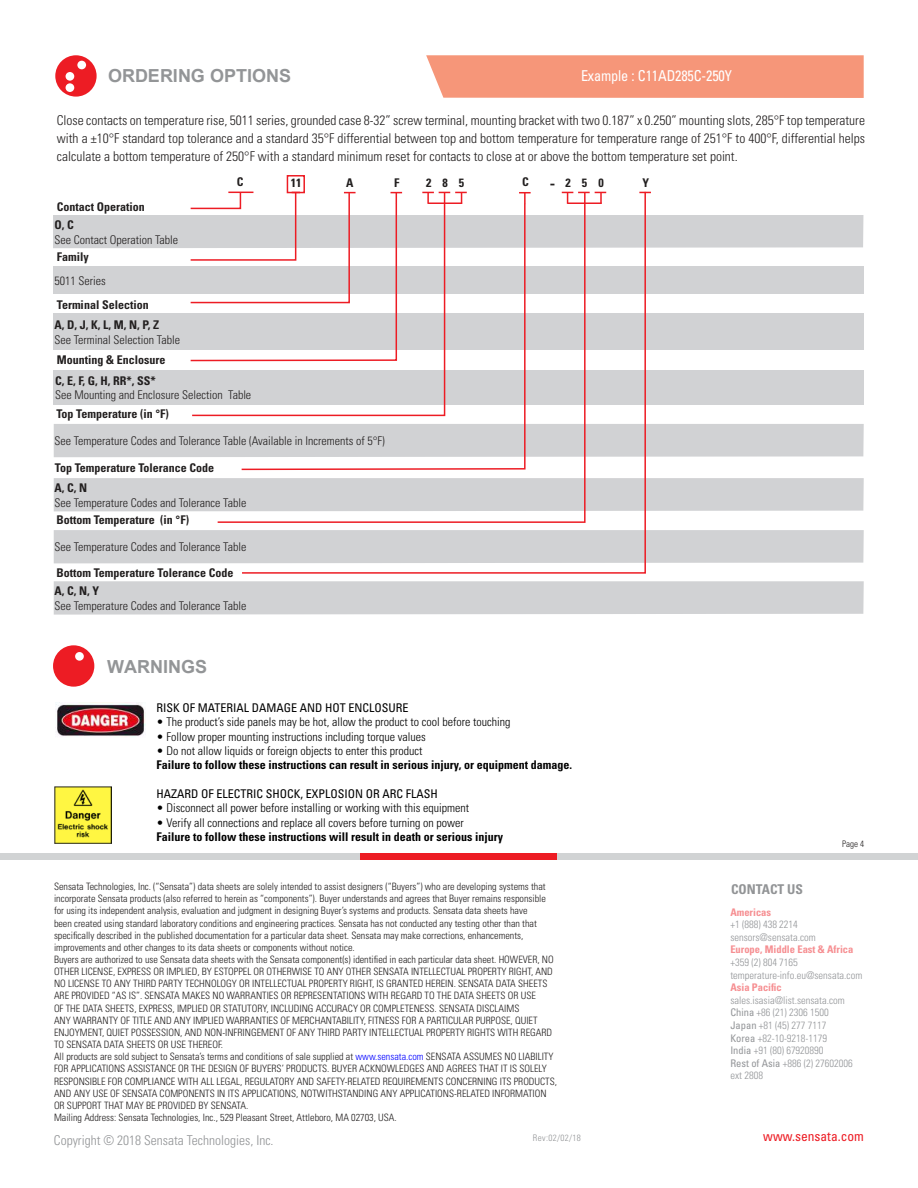
<style>
.page{position:relative;width:918px;height:1188px;background:#fff}
.page>*{position:absolute;margin:0;border:0;box-sizing:border-box;transform-origin:0 0}
.t1{font:700 18px "Arial";color:#939597}
.t2{font:700 condensed 16.5px "Univers";color:#221f1f}
.t3{font:condensed 15px "Univers";letter-spacing:-.01em;color:#fff;scale:.95 1}
.t4{font:300 condensed 13.5px/18px "Univers";color:#221f1f;text-align:justify}
.t5{font:300 condensed 13.5px "Univers LT Std";color:#929496}
.t6{font:condensed 13.5px "Univers";color:#ed1c24}
.t7{font:700 condensed 13.5px "Univers LT Std";color:#929496}
.t8{font:300 condensed 12px "Univers";color:#000}
.t9{font:300 condensed 12px "Univers";color:#221f1f}
.t10{font:700 condensed 12px "Univers";color:#221f1f}
.t11{font:700 condensed 12px "Univers";color:#000}
.t12{font:condensed 12px "Univers";color:#000}
.t13{font:300 condensed 10.5px/12.6px "Univers LT Std";color:#939598}
.t14{font:700 condensed 10.5px "Univers LT Std";color:#f68e91}
.t15{font:300 condensed 10.2px/12.1px "Univers LT Std";color:#221f1f}
.t16{font:300 condensed 9px "Univers LT Std";letter-spacing:.04em;color:#929496}
.t17{font:300 condensed 9px "Univers";color:#221f1f}
.s1{color:#00f}
.s2{font-weight:400}
</style>
<div class="page">
<div style="left:0;top:853px;width:361px;height:7px;background:#d1d3d4"></div>
<div style="left:557px;top:853px;width:361px;height:7px;background:#d1d3d4"></div>
<div style="left:361px;top:853px;width:196px;height:7px;background:#ed1c24"></div>
<div style="left:55px;top:55px;width:42px;height:42px;background:#ed1c24;border-radius:50%"></div>
<div style="left:77px;top:61px;width:9px;height:8px;background:#fff;border-radius:50%"></div>
<div style="left:66px;top:72px;width:8px;height:9px;background:#fff;border-radius:50%"></div>
<div style="left:66px;top:83px;width:8px;height:9px;background:#fff;border-radius:50%"></div>
<div style="left:426px;top:55px;width:438px;height:43px;background:#f69679"></div>
<div style="left:54px;top:424px;width:810px;height:33px;background:#d1d2d4"></div>
<div style="left:54px;top:478px;width:810px;height:33px;background:#d1d2d4"></div>
<div style="left:54px;top:530px;width:810px;height:33px;background:#d1d2d4"></div>
<div style="left:54px;top:581px;width:810px;height:34px;background:#d1d2d4"></div>
<div style="left:53px;top:370px;width:810px;height:35px;background:#d1d2d4"></div>
<svg style="left:216px;top:414px;width:25px;height:109px"></svg>
<svg style="left:241px;top:190px;width:406px;height:384px"></svg>
<svg style="left:53px;top:191px;width:810px;height:171px"></svg>
<div style="left:287px;top:175px;width:18px;height:18px;border:2px solid #ed1c24"></div>
<img style="left:56px;top:702px;width:90px;height:35px">
<img style="left:54px;top:787px;width:57px;height:56px">
<div style="left:53px;top:645px;width:41px;height:42px;background:#ed1c24;border-radius:50%"></div>
<div style="left:75px;top:652px;width:9px;height:9px;background:#fff;border-radius:50%"></div>
<h1 class="t1" style="left:108px;top:69px;width:185px">ORDERING OPTIONS</h1>
<h3 class="t3" style="left:581px;top:69px;width:160px">Example : C11AD285C-250Y</h3>
<p class="t4" style="left:57px;top:113px;width:810px">Close contacts on temperature rise, 5011 series, grounded case 8-32” screw terminal, mounting bracket with two 0.187” x 0.250” mounting slots, 285°F top temperature with a ±10°F standard top tolerance and a standard 35°F differential between top and bottom temperature for temperature range of 251°F to 400°F, differential helps calculate a bottom temperature of 250°F with a standard minimum reset for contacts to close at or above the bottom temperature set point.</p>
<p class="t10" style="left:57px;top:202px;width:90px">Contact Operation</p>
<p class="t10" style="left:57px;top:252px;width:33px">Family</p>
<p class="t10" style="left:57px;top:300px;width:93px">Terminal Selection</p>
<p class="t10" style="left:55px;top:220px;width:21px">O, C</p>
<p class="t9" style="left:55px;top:235px;width:125px">See Contact Operation Table</p>
<p class="t9" style="left:55px;top:276px;width:53px">5011 Series</p>
<p class="t10" style="left:55px;top:320px;width:106px">A, D, J, K, L, M, N, P, Z</p>
<p class="t9" style="left:55px;top:335px;width:127px">See Terminal Selection Table</p>
<p class="t10" style="left:57px;top:355px;width:110px">Mounting &amp; Enclosure</p>
<p class="t10" style="left:237px;top:177px;width:8px">C</p>
<p class="t10" style="left:291px;top:178px;width:12px">11</p>
<p class="t10" style="left:442px;top:178px;width:7px">8</p>
<p class="t10" style="left:582px;top:178px;width:7px">5</p>
<p class="t10" style="left:522px;top:177px;width:8px">C</p>
<h2 class="t2" style="left:550px;top:176px;width:7px">-</h2>
<p class="t10" style="left:346px;top:178px;width:9px">A</p>
<p class="t10" style="left:394px;top:178px;width:7px">F</p>
<p class="t10" style="left:426px;top:178px;width:7px">2</p>
<p class="t10" style="left:566px;top:178px;width:7px">2</p>
<p class="t10" style="left:459px;top:178px;width:7px">5</p>
<p class="t10" style="left:598px;top:178px;width:7px">0</p>
<p class="t10" style="left:642px;top:178px;width:8px">Y</p>
<p class="t10" style="left:55px;top:376px;width:102px">C, E, F, G, H, RR*, SS*</p>
<p class="t9" style="left:55px;top:391px;width:198px">See Mounting and Enclosure Selection Table</p>
<p class="t10" style="left:56px;top:409px;width:114px">Top Temperature (in °F)</p>
<p class="t9" style="left:54px;top:436px;width:332px">See Temperature Codes and Tolerance Table (Available in Increments of 5°F)</p>
<p class="t10" style="left:54px;top:483px;width:34px">A, C, N</p>
<p class="t9" style="left:54px;top:498px;width:193px">See Temperature Codes and Tolerance Table</p>
<p class="t9" style="left:54px;top:543px;width:193px">See Temperature Codes and Tolerance Table</p>
<p class="t10" style="left:54px;top:586px;width:46px">A, C, N, Y</p>
<p class="t9" style="left:54px;top:601px;width:193px">See Temperature Codes and Tolerance Table</p>
<p class="t10" style="left:55px;top:463px;width:161px">Top Temperature Tolerance Code</p>
<p class="t10" style="left:56px;top:515px;width:134px">Bottom Temperature (in °F)</p>
<p class="t10" style="left:56px;top:568px;width:178px">Bottom Temperature Tolerance Code</p>
<h1 class="t1" style="left:107px;top:659px;width:101px">WARNINGS</h1>
<p class="t12" style="left:157px;top:703px;width:253px">RISK OF MATERIAL DAMAGE AND HOT ENCLOSURE</p>
<p class="t8" style="left:157px;top:717px;width:355px">• The product’s side panels may be hot, allow the product to cool before touching</p>
<p class="t8" style="left:157px;top:732px;width:271px">• Follow proper mounting instructions including torque values</p>
<p class="t8" style="left:157px;top:746px;width:267px">• Do not allow liquids or foreign objects to enter this product</p>
<p class="t11" style="left:157px;top:760px;width:417px">Failure to follow these instructions can result in serious injury, or equipment damage.</p>
<p class="t12" style="left:157px;top:789px;width:283px">HAZARD OF ELECTRIC SHOCK, EXPLOSION OR ARC FLASH</p>
<p class="t8" style="left:157px;top:803px;width:314px">• Disconnect all power before installing or working with this equipment</p>
<p class="t8" style="left:157px;top:818px;width:309px">• Verify all connections and replace all covers before turning on power</p>
<p class="t11" style="left:157px;top:832px;width:348px">Failure to follow these instructions will result in death or serious injury</p>
<p class="t15" style="left:54px;top:881px;width:505px">Sensata Technologies, Inc. (“Sensata”) data sheets are solely intended to assist designers (“Buyers”) who are developing systems that incorporate Sensata products (also referred to herein as “components”). Buyer understands and agrees that Buyer remains responsible for using its independent analysis, evaluation and judgment in designing Buyer’s systems and products. Sensata data sheets have<br>been created using standard laboratory conditions and engineering practices. Sensata has not conducted any testing other than that specifically described in the published documentation for a particular data sheet. Sensata may make corrections, enhancements, improvements and other changes to its data sheets or components without notice.<br>Buyers are authorized to use Sensata data sheets with the Sensata component(s) identified in each particular data sheet. HOWEVER, NO OTHER LICENSE, EXPRESS OR IMPLIED, BY ESTOPPEL OR OTHERWISE TO ANY OTHER SENSATA INTELLECTUAL PROPERTY RIGHT, AND NO LICENSE TO ANY THIRD PARTY TECHNOLOGY OR INTELLECTUAL PROPERTY RIGHT, IS GRANTED HEREIN. SENSATA DATA SHEETS ARE PROVIDED “AS IS”. SENSATA MAKES NO WARRANTIES OR REPRESENTATIONS WITH REGARD TO THE DATA SHEETS OR USE<br>OF THE DATA SHEETS, EXPRESS, IMPLIED OR STATUTORY, INCLUDING ACCURACY OR COMPLETENESS. SENSATA DISCLAIMS<br>ANY WARRANTY OF TITLE AND ANY IMPLIED WARRANTIES OF MERCHANTABILITY, FITNESS FOR A PARTICULAR PURPOSE, QUIET ENJOYMENT, QUIET POSSESSION, AND NON-INFRINGEMENT OF ANY THIRD PARTY INTELLECTUAL PROPERTY RIGHTS WITH REGARD TO SENSATA DATA SHEETS OR USE THEREOF.<br>All products are sold subject to Sensata’s terms and conditions of sale supplied at <span class="s1">www.sensata.com</span> SENSATA ASSUMES NO LIABILITY FOR APPLICATIONS ASSISTANCE OR THE DESIGN OF BUYERS’ PRODUCTS. BUYER ACKNOWLEDGES AND AGREES THAT IT IS SOLELY RESPONSIBLE FOR COMPLIANCE WITH ALL LEGAL, REGULATORY AND SAFETY-RELATED REQUIREMENTS CONCERNING ITS PRODUCTS, AND ANY USE OF SENSATA COMPONENTS IN ITS APPLICATIONS, NOTWITHSTANDING ANY APPLICATIONS-RELATED INFORMATION OR SUPPORT THAT MAY BE PROVIDED BY SENSATA.<br>Mailing Address: Sensata Technologies, Inc., 529 Pleasant Street, Attleboro, MA 02703, USA.</p>
<h3 class="t7" style="left:731px;top:882px;width:73px">CONTACT US</h3>
<p class="t17" style="left:842px;top:840px;width:23px">Page 4</p>
<p class="t14" style="left:730px;top:908px;width:42px">Americas</p>
<p class="t13" style="left:730px;top:919px;width:87px">+1 (888) 438 2214 sensors@sensata.com</p>
<p class="t14" style="left:730px;top:946px;width:125px">Europe, Middle East &amp; Africa</p>
<p class="t13" style="left:730px;top:957px;width:134px">+359 (2) 804 7165 temperature-info.eu@sensata.com</p>
<p class="t14" style="left:730px;top:983px;width:53px">Asia Pacific</p>
<p class="t13" style="left:730px;top:995px;width:124px">sales.isasia@list.sensata.com<br><span class="s2">China</span> +86 (21) 2306 1500<br><span class="s2">Japan</span> +81 (45) 277 7117<br><span class="s2">Korea</span> +82-10-9218-1179<br><span class="s2">India</span> +91 (80) 67920890<br><span class="s2">Rest of Asia</span> +886 (2) 27602006 ext 2808</p>
<h3 class="t5" style="left:54px;top:1135px;width:221px">Copyright © 2018 Sensata Technologies, Inc.</h3>
<p class="t16" style="left:533px;top:1134px;width:49px">Rev:02/02/18</p>
<h3 class="t6" style="left:763px;top:1131px;width:102px">www.sensata.com</h3>
</div>
